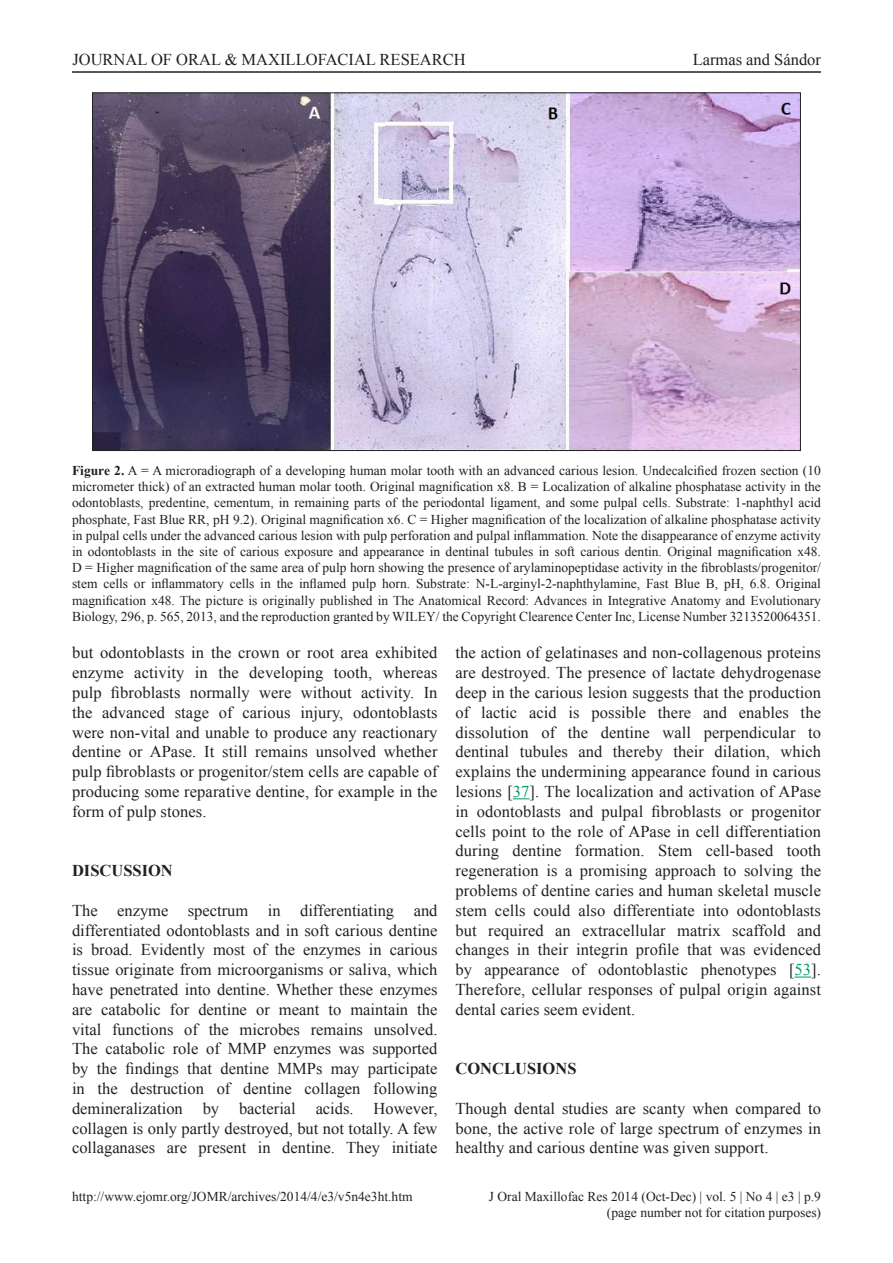
<style>
.page{position:relative;width:893px;height:1263px;background:#fff}
.page>*{position:absolute;margin:0;border:0;box-sizing:border-box;transform-origin:0 0}
.t1{font:16.5px/19.8px "Times New Roman";letter-spacing:.005em;color:#231f20;text-align:justify}
.heading1{font:700 16.5px "Times New Roman";color:#231f20}
.fig{font:13.5px/16.2px "Times New Roman";color:#231f20;text-align:justify}
.s1{font-weight:700}
.s2{color:#096}
</style>
<div class="page">
<hr style="left:72px;top:71px;width:749px;height:2px;background:#231f20">
<svg style="left:513px;top:798px;width:17px;height:1px"></svg>
<svg style="left:795px;top:977px;width:16px;height:1px"></svg>
<img style="left:94px;top:94px;width:705px;height:355px">
<p class="t1" style="left:72px;top:49px;width:395px">JOURNAL OF ORAL &amp; MAXILLOFACIAL RESEARCH</p>
<p class="t1" style="left:693px;top:49px;width:130px">Larmas and Sándor</p>
<p class="fig" style="left:72px;top:462px;width:750px"><span class="s1">Figure 2.</span> A = A microradiograph of a developing human molar tooth with an advanced carious lesion. Undecalcified frozen section (10 micrometer thick) of an extracted human molar tooth. Original magnification x8. B = Localization of alkaline phosphatase activity in the odontoblasts, predentine, cementum, in remaining parts of the periodontal ligament, and some pulpal cells. Substrate: 1-naphthyl acid phosphate, Fast Blue RR, pH 9.2). Original magnification x6. C = Higher magnification of the localization of alkaline phosphatase activity in pulpal cells under the advanced carious lesion with pulp perforation and pulpal inflammation. Note the disappearance of enzyme activity in odontoblasts in the site of carious exposure and appearance in dentinal tubules in soft carious dentin. Original magnification x48.<br>D = Higher magnification of the same area of pulp horn showing the presence of arylaminopeptidase activity in the fibroblasts/progenitor/ stem cells or inflammatory cells in the inflamed pulp horn. Substrate: N-L-arginyl-2-naphthylamine, Fast Blue B, pH, 6.8. Original magnification x48. The picture is originally published in The Anatomical Record: Advances in Integrative Anatomy and Evolutionary Biology, 296, p. 565, 2013, and the reproduction granted by WILEY/ the Copyright Clearence Center Inc, License Number 3213520064351.</p>
<p class="t1" style="left:72px;top:642px;width:367px">but odontoblasts in the crown or root area exhibited enzyme activity in the developing tooth, whereas pulp fibroblasts normally were without activity. In the advanced stage of carious injury, odontoblasts were non-vital and unable to produce any reactionary dentine or APase. It still remains unsolved whether pulp fibroblasts or progenitor/stem cells are capable of producing some reparative dentine, for example in the form of pulp stones.</p>
<p class="heading1" style="left:72px;top:859px;width:102px">DISCUSSION</p>
<p class="t1" style="left:72px;top:900px;width:367px">The enzyme spectrum in differentiating and differentiated odontoblasts and in soft carious dentine is broad. Evidently most of the enzymes in carious tissue originate from microorganisms or saliva, which have penetrated into dentine. Whether these enzymes are catabolic for dentine or meant to maintain the vital functions of the microbes remains unsolved.<br>The catabolic role of MMP enzymes was supported by the findings that dentine MMPs may participate in the destruction of dentine collagen following demineralization by bacterial acids. However, collagen is only partly destroyed, but not totally. A few collaganases are present in dentine. They initiate</p>
<p class="t1" style="left:455px;top:642px;width:367px">the action of gelatinases and non-collagenous proteins are destroyed. The presence of lactate dehydrogenase deep in the carious lesion suggests that the production of lactic acid is possible there and enables the dissolution of the dentine wall perpendicular to dentinal tubules and thereby their dilation, which explains the undermining appearance found in carious lesions [<span class="s2">37</span>]. The localization and activation of APase in odontoblasts and pulpal fibroblasts or progenitor cells point to the role of APase in cell differentiation during dentine formation. Stem cell-based tooth regeneration is a promising approach to solving the problems of dentine caries and human skeletal muscle stem cells could also differentiate into odontoblasts but required an extracellular matrix scaffold and changes in their integrin profile that was evidenced by appearance of odontoblastic phenotypes [<span class="s2">53</span>].<br>Therefore, cellular responses of pulpal origin against dental caries seem evident.</p>
<p class="heading1" style="left:455px;top:1057px;width:123px">CONCLUSIONS</p>
<p class="t1" style="left:455px;top:1098px;width:367px">Though dental studies are scanty when compared to bone, the active role of large spectrum of enzymes in healthy and carious dentine was given support.</p>
<p class="fig" style="left:72px;top:1188px;width:342px">http://www.ejomr.org/JOMR/archives/2014/4/e3/v5n4e3ht.htm</p>
<p class="fig" style="left:489px;top:1188px;width:334px">J Oral Maxillofac Res 2014 (Oct-Dec) | vol. 5 | No 4 | e3 | p.9</p>
<p class="fig" style="left:607px;top:1204px;width:216px">(page number not for citation purposes)</p>
</div>
